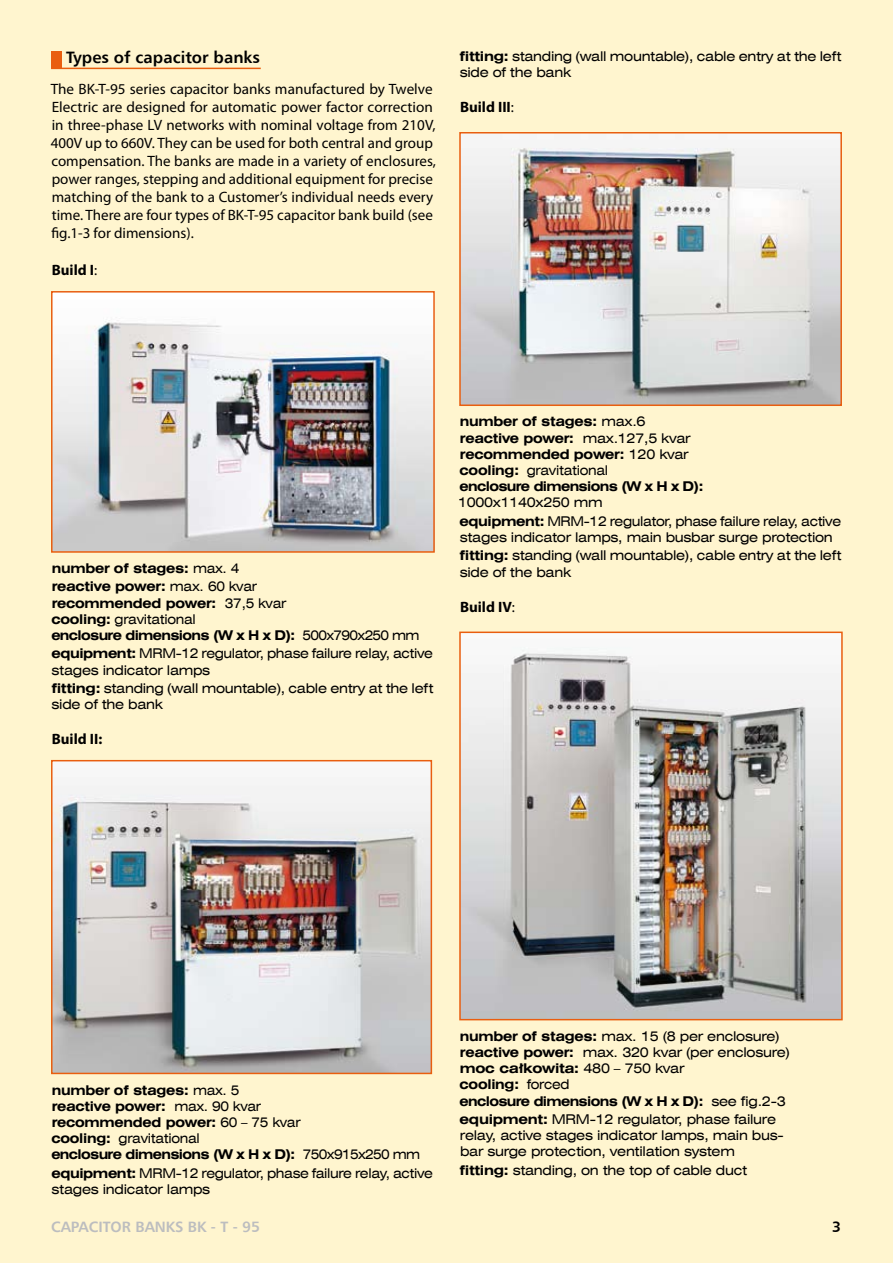
<style>
.page{position:relative;width:893px;height:1263px;background:#fff5cf}
.page>*{position:absolute;margin:0;border:0;box-sizing:border-box;transform-origin:0 0}
.t1{font:700 16.5px "Humnst 777 EU";color:#000}
.t2{font:15px/18px "Myriad Pro";color:#000}
.t3{font:700 15px "Myriad Pro";color:#000}
.t4{font:700 15px "Humnst 777 EU";color:#bcbdbf}
.t5{font:700 15px "Humnst 777 EU";color:#000}
.t6{font:13.5px/16.2px "Swis 721 Ex EU";letter-spacing:-.02em;color:#000}
.t7{font:700 13.5px/16.2px "Swis 721 Ex EU";letter-spacing:-.02em;color:#000;scale:.96 1}
.t8{font:700 13.5px/16.2px "Swis 721 Ex EU";letter-spacing:-.05em;color:#000;scale:.96 1}
.s1{font-weight:400}
.s2{font-weight:700}
</style>
<div class="page">
<hr style="left:51px;top:68px;width:210px;height:1px;background:#e95e0f">
<div style="left:51px;top:52px;width:10px;height:16px;background:#e95e0f"></div>
<img style="left:54px;top:294px;width:378px;height:256px">
<div style="left:51px;top:291px;width:384px;height:262px;border:2px solid #e95e0f"></div>
<img style="left:54px;top:763px;width:375px;height:308px">
<div style="left:51px;top:760px;width:381px;height:314px;border:2px solid #e95e0f"></div>
<img style="left:462px;top:135px;width:377px;height:268px">
<div style="left:459px;top:132px;width:383px;height:274px;border:2px solid #e95e0f"></div>
<img style="left:462px;top:634px;width:378px;height:383px">
<div style="left:459px;top:631px;width:384px;height:389px;border:2px solid #e95e0f"></div>
<p class="t1" style="left:66px;top:47px;width:195px">Types of capacitor banks</p>
<p class="t2" style="left:51px;top:80px;width:387px">The BK-T-95 series capacitor banks manufactured by Twelve Electric are designed for automatic power factor correction in three-phase LV networks with nominal voltage from 210V, 400V up to 660V. They can be used for both central and group compensation. The banks are made in a variety of enclosures, power ranges, stepping and additional equipment for precise matching of the bank to a Customer’s individual needs every time. There are four types of BK-T-95 capacitor bank build (see fig.1-3 for dimensions).</p>
<p class="t3" style="left:52px;top:260px;width:47px">Build I<span class="s1">:</span></p>
<p class="t6" style="left:460px;top:48px;width:384px"><span class="s2">fitting:</span> standing (wall mountable), cable entry at the left side of the bank</p>
<p class="t3" style="left:460px;top:97px;width:55px">Build III<span class="s1">:</span></p>
<p class="t7" style="left:52px;top:559px;width:215px;line-height:18.3px">number of stages: <span class="s1">max. 4 </span>reactive power: <span class="s1">max. 60 kvar</span></p>
<p class="t8" style="left:51px;top:595px;width:385px">recommended power: <span class="s1">37,5 kvar<br></span>cooling: <span class="s1">gravitational<br></span>enclosure dimensions (W x H x D): <span class="s1">500x790x250 mm</span></p>
<p class="t6" style="left:51px;top:646px;width:383px"><span class="s2">equipment:</span> MRM-12 regulator, phase failure relay, active stages indicator lamps</p>
<p class="t6" style="left:51px;top:680px;width:384px"><span class="s2">fitting:</span> standing (wall mountable), cable entry at the left side of the bank</p>
<p class="t3" style="left:52px;top:729px;width:52px">Build II:</p>
<p class="t7" style="left:460px;top:414px;width:255px">number of stages: <span class="s1">max.6 </span>reactive power: <span class="s1">max.127,5 kvar </span>recommended power: <span class="s1">120 kvar </span>cooling: <span class="s1">gravitational<br></span>enclosure dimensions (W x H x D):</p>
<p class="t6" style="left:458px;top:494px;width:385px;line-height:18.3px">1000x1140x250 mm<br><span class="s2">equipment:</span> MRM-12 regulator, phase failure relay, active</p>
<p class="t6" style="left:460px;top:528px;width:384px;line-height:18.3px">stages indicator lamps, main busbar surge protection <span class="s2">fitting:</span> standing (wall mountable), cable entry at the left</p>
<p class="t6" style="left:460px;top:564px;width:113px">side of the bank</p>
<p class="t3" style="left:460px;top:597px;width:56px">Build IV<span class="s1">:</span></p>
<p class="t7" style="left:51px;top:1082px;width:386px">number of stages: <span class="s1">max. 5<br></span>reactive power: <span class="s1">max. 90 kvar<br></span>recommended power: <span class="s1">60 – 75 kvar<br></span>cooling: <span class="s1">gravitational<br></span>enclosure dimensions (W x H x D): <span class="s1">750x915x250 mm</span></p>
<p class="t6" style="left:51px;top:1165px;width:383px"><span class="s2">equipment:</span> MRM-12 regulator, phase failure relay, active stages indicator lamps</p>
<p class="t8" style="left:460px;top:1028px;width:346px">number of stages: <span class="s1">max. 15 (8 per enclosure) </span>reactive power: <span class="s1">max. 320 kvar (per enclosure) </span>moc całkowita: <span class="s1">480 – 750 kvar<br></span>cooling: <span class="s1">forced<br></span>enclosure dimensions (W x H x D): <span class="s1">see fig.2-3</span></p>
<p class="t6" style="left:460px;top:1111px;width:326px"><span class="s2">equipment:</span> MRM-12 regulator, phase failure relay, active stages indicator lamps, main bus&shy;bar surge protection, ventilation system</p>
<p class="t6" style="left:460px;top:1162px;width:289px"><span class="s2">fitting:</span> standing, on the top of cable duct</p>
<p class="t4" style="left:51px;top:1217px;width:211px">capacitor banks BK - T - 95</p>
<p class="t5" style="left:832px;top:1217px;width:10px">3</p>
</div>
